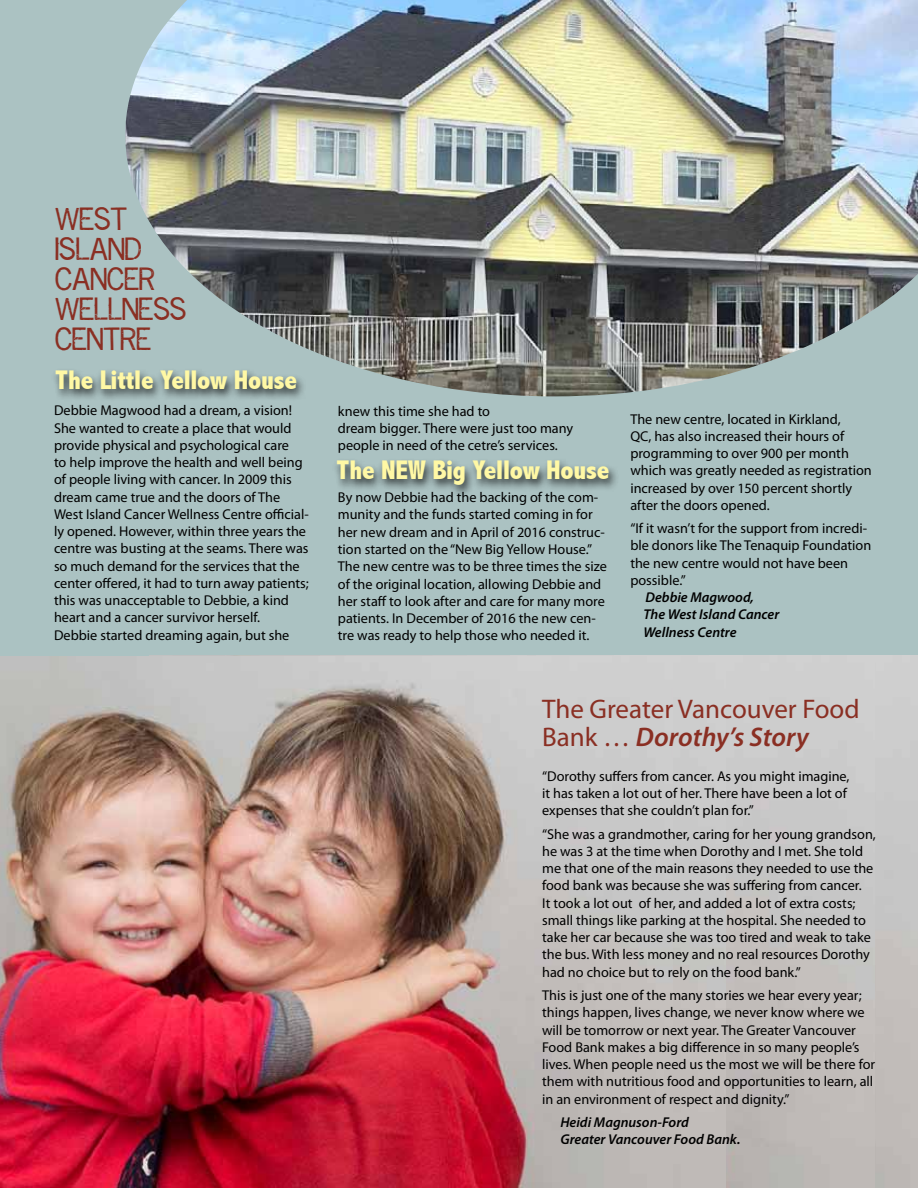
<style>
.page{position:relative;width:918px;height:1188px;background:#fff}
.page>*{position:absolute;margin:0;border:0;box-sizing:border-box;transform-origin:0 0}
.t1{font:27px/28.5px "Myriad Pro";color:#8a2f23}
.t2{font:800 condensed 27px "Abadi";letter-spacing:-.01em;color:#fff8a5}
.t3{font:24px/30px "Reprise Stamp";color:#8a2f23}
.t4{font:14.25px/17.2px "Myriad Pro";color:#000}
.t5{font:italic 600 14.25px/17.2px "Myriad Pro";color:#000}
.s1{font-weight:600;font-style:italic}
</style>
<div class="page">
<div style="left:0;top:0;width:918px;height:671px;background:#abc2c2"></div>
<img style="left:874px;top:656px;width:44px;height:532px">
<img style="left:726px;top:656px;width:148px;height:532px">
<img style="left:673px;top:656px;width:53px;height:532px">
<img style="left:0;top:656px;width:673px;height:532px">
<img style="left:125px;top:0;width:793px;height:396px">
<div style="left:51px;top:368px;width:256px;height:35px;background:#000;opacity:.75"></div>
<div style="left:332px;top:458px;width:287px;height:40px;background:#000;opacity:.75"></div>
<h2 class="t3" style="left:55px;top:204px;width:116px">WEST<br>ISLAND<br>CANCER<br>WELLNESS<br>CENTRE</h2>
<h1 class="t2" style="left:55px;top:364px;width:244px">The Little Yellow House</h1>
<p class="t4" style="left:54px;top:402px;width:256px">Debbie Magwood had a dream, a vision!<br>She wanted to create a place that would provide physical and psychological care<br>to help improve the health and well being of people living with cancer. In 2009 this dream came true and the doors of The West Island Cancer Wellness Centre official&shy;ly opened. However, within three years the centre was busting at the seams. There was so much demand for the services that the center offered, it had to turn away patients; this was unacceptable to Debbie, a kind heart and a cancer survivor herself.<br>Debbie started dreaming again, but she</p>
<p class="t4" style="left:338px;top:402px;width:237px">knew this time she had to<br>dream bigger. There were just too many people in need of the cetre’s services.</p>
<p class="t4" style="left:338px;top:489px;width:270px">By now Debbie had the backing of the com&shy;munity and the funds started coming in for her new dream and in April of 2016 construc&shy;tion started on the “New Big Yellow House.” The new centre was to be three times the size of the original location, allowing Debbie and her staff to look after and care for many more patients. In December of 2016 the new cen&shy;tre was ready to help those who needed it.</p>
<h1 class="t2" style="left:336px;top:454px;width:275px">The NEW Big Yellow House</h1>
<p class="t4" style="left:630px;top:410px;width:243px">The new centre, located in Kirkland,<br>QC, has also increased their hours of programming to over 900 per month which was greatly needed as registration increased by over 150 percent shortly after the doors opened.</p>
<p class="t4" style="left:630px;top:520px;width:243px">“If it wasn’t for the support from incredi&shy;ble donors like The Tenaquip Foundation the new centre would not have been possible.”</p>
<p class="t5" style="left:643px;top:588px;width:137px">Debbie Magwood,<br>The West Island Cancer<br>Wellness Centre</p>
<h1 class="t1" style="left:542px;top:694px;width:319px">The Greater Vancouver Food<br>Bank … <span class="s1">Dorothy’s Story</span></h1>
<p class="t4" style="left:542px;top:767px;width:309px">“Dorothy suffers from cancer. As you might imagine, it has taken a lot out of her. There have been a lot of expenses that she couldn’t plan for.”</p>
<p class="t4" style="left:542px;top:825px;width:335px">“She was a grandmother, caring for her young grandson, he was 3 at the time when Dorothy and I met. She told me that one of the main reasons they needed to use the food bank was because she was suffering from cancer.<br>It took a lot out of her, and added a lot of extra costs; small things like parking at the hospital. She needed to take her car because she was too tired and weak to take the bus. With less money and no real resources Dorothy had no choice but to rely on the food bank.”</p>
<p class="t4" style="left:542px;top:986px;width:335px">This is just one of the many stories we hear every year; things happen, lives change, we never know where we will be tomorrow or next year. The Greater Vancouver Food Bank makes a big difference in so many people’s lives. When people need us the most we will be there for them with nutritious food and opportunities to learn, all in an environment of respect and dignity.”</p>
<p class="t5" style="left:560px;top:1113px;width:182px">Heidi Magnuson-Ford<br>Greater Vancouver Food Bank.</p>
</div>
